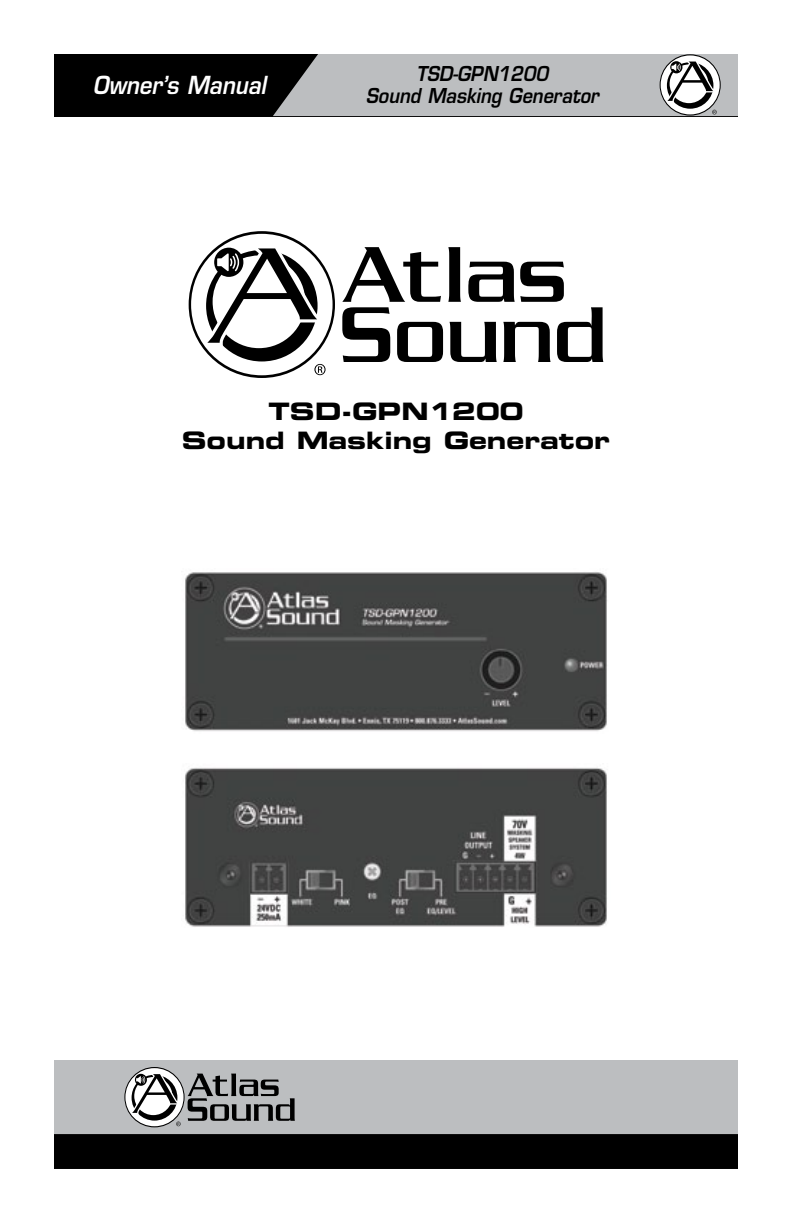
<style>
.page{position:relative;width:792px;height:1224px;background:#fff}
.page>*{position:absolute;margin:0;border:0;box-sizing:border-box;transform-origin:0 0}
.t1{font:italic 600 24.2px "Eurostile LT Std";color:#fff;scale:.9 1}
.t2{font:24px/28.8px "Eurostile LT Std Bold Ex 2";color:#000;text-align:center}
.t3{font:italic 600 20px/22px "Eurostile LT Std";color:#000;text-align:center;scale:.9 1}
</style>
<div class="page">
<div style="left:54px;top:54px;width:684px;height:62px;background:#000"></div>
<svg style="left:273px;top:54px;width:465px;height:62px"></svg>
<div style="left:54px;top:1060px;width:684px;height:109px;background:#bcbec0"></div>
<div style="left:54px;top:1134px;width:684px;height:35px;background:#000"></div>
<svg style="left:188px;top:1074px;width:107px;height:47px"></svg>
<svg style="left:124px;top:1067px;width:61px;height:60px"></svg>
<svg style="left:125px;top:1068px;width:59px;height:58px"></svg>
<svg style="left:131px;top:1073px;width:50px;height:53px"></svg>
<svg style="left:342px;top:247px;width:261px;height:115px"></svg>
<svg style="left:189px;top:231px;width:146px;height:147px"></svg>
<div style="left:191px;top:234px;width:142px;height:141px;background:#fff;border-radius:50%"></div>
<svg style="left:204px;top:245px;width:122px;height:130px"></svg>
<img style="left:185px;top:767px;width:422px;height:160px">
<img style="left:185px;top:572px;width:422px;height:159px">
<p class="t1" style="left:93px;top:70px;width:194px">Owner’s Manual</p>
<p class="t3" style="left:366px;top:63px;width:260px">TSD-GPN1200<br>Sound Masking Generator</p>
<p class="t2" style="left:182px;top:397px;width:430px">TSD-GPN1200<br>Sound Masking Generator</p>
</div>
